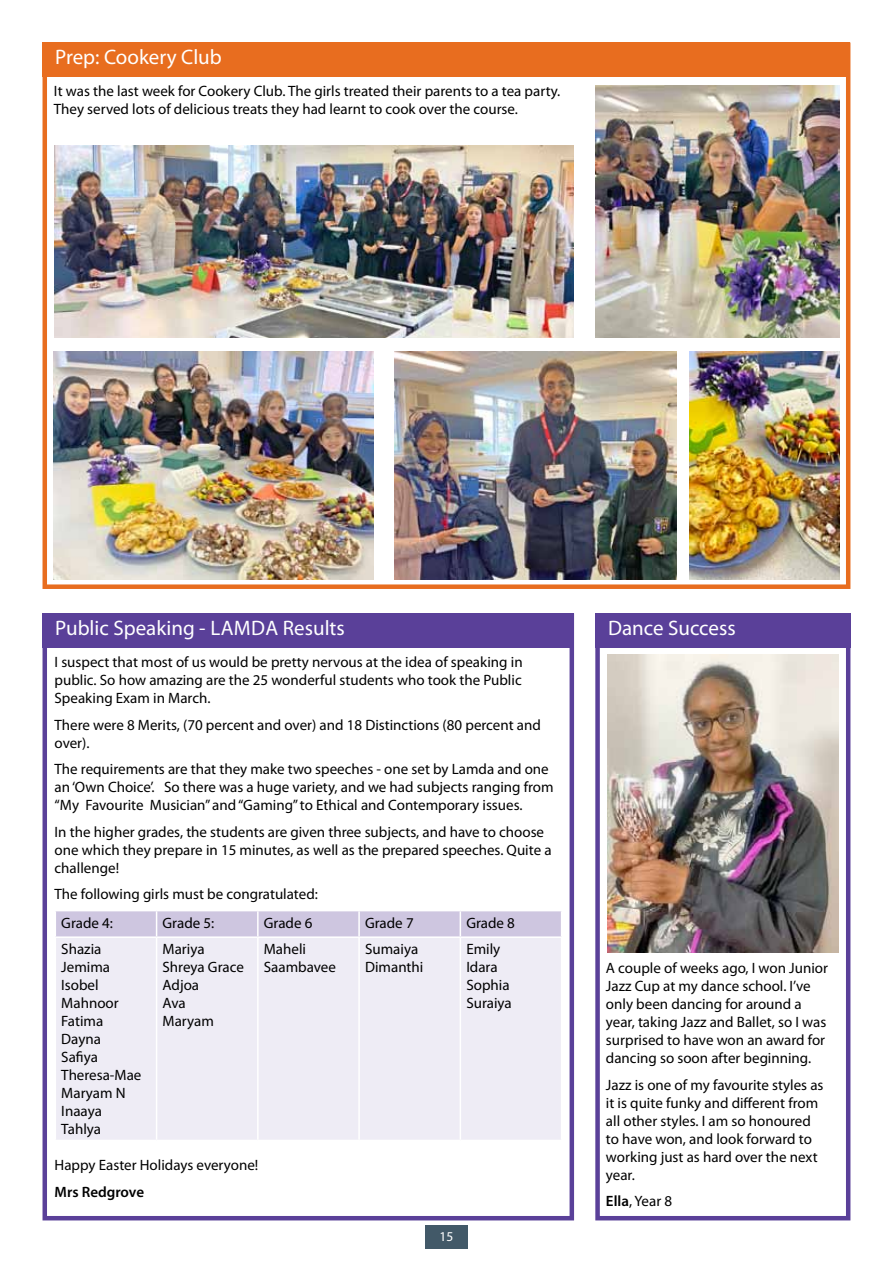
<style>
.page{position:relative;width:893px;height:1263px;background:#fff}
.page>*{position:absolute;margin:0;border:0;box-sizing:border-box;transform-origin:0 0}
.t1{font:21px "Myriad Pro";color:#fff}
.t2{font:15px/18px "Myriad Pro";color:#000}
.t3{font:600 15px "Myriad Pro";color:#000}
.t4{font:13.5px "Myriad Pro";color:#fff}
.s1{font-weight:600}
</style>
<div class="page">
<div style="left:425px;top:1226px;width:43px;height:23px;background:#425968"></div>
<div style="left:43px;top:43px;width:807px;height:546px;border:5px solid #e86d1f"></div>
<div style="left:43px;top:43px;width:807px;height:34px;background:#e86d1f"></div>
<img style="left:595px;top:85px;width:244px;height:252px">
<img style="left:55px;top:146px;width:518px;height:191px">
<img style="left:394px;top:352px;width:282px;height:227px">
<img style="left:690px;top:352px;width:149px;height:227px">
<img style="left:54px;top:352px;width:319px;height:227px">
<div style="left:43px;top:613px;width:531px;height:607px;border:5px solid #5a4099"></div>
<div style="left:43px;top:613px;width:531px;height:34px;background:#5a4099"></div>
<div style="left:56px;top:938px;width:505px;height:202px;background:#eeecf5"></div>
<div style="left:56px;top:911px;width:505px;height:25px;background:#cec6e0"></div>
<hr style="left:156px;top:938px;width:1px;height:202px;background:#fff">
<hr style="left:257px;top:938px;width:2px;height:202px;background:#fff">
<hr style="left:358px;top:938px;width:2px;height:202px;background:#fff">
<hr style="left:460px;top:938px;width:1px;height:202px;background:#fff">
<div style="left:595px;top:613px;width:255px;height:607px;border:5px solid #5a4099"></div>
<div style="left:595px;top:613px;width:255px;height:34px;background:#5a4099"></div>
<img style="left:607px;top:655px;width:232px;height:297px">
<h1 class="t1" style="left:55px;top:49px;width:168px">Prep: Cookery Club</h1>
<p class="t2" style="left:54px;top:84px;width:508px">It was the last week for Cookery Club. The girls treated their parents to a tea party.<br>They served lots of delicious treats they had learnt to cook over the course.</p>
<h1 class="t1" style="left:55px;top:620px;width:291px">Public Speaking - LAMDA Results</h1>
<p class="t2" style="left:55px;top:654px;width:470px;text-align:justify">I suspect that most of us would be pretty nervous at the idea of speaking in public. So how amazing are the 25 wonderful students who took the Public Speaking Exam in March.</p>
<p class="t2" style="left:55px;top:717px;width:488px">There were 8 Merits, (70 percent and over) and 18 Distinctions (80 percent and over).</p>
<p class="t2" style="left:55px;top:761px;width:501px">The requirements are that they make two speeches - one set by Lamda and one an ‘Own Choice’. So there was a huge variety, and we had subjects ranging from “My Favourite Musician” and “Gaming” to Ethical and Contemporary issues.</p>
<p class="t2" style="left:55px;top:824px;width:498px">In the higher grades, the students are given three subjects, and have to choose one which they prepare in 15 minutes, as well as the prepared speeches. Quite a challenge!</p>
<p class="t2" style="left:61px;top:881px;width:258px;line-height:28.7px;text-indent:-7px">The following girls must be congratulated:<br>Grade 4:</p>
<p class="t2" style="left:163px;top:915px;width:53px">Grade 5:</p>
<p class="t2" style="left:264px;top:915px;width:50px">Grade 6</p>
<p class="t2" style="left:365px;top:915px;width:50px">Grade 7</p>
<p class="t2" style="left:466px;top:915px;width:50px">Grade 8</p>
<p class="t2" style="left:61px;top:942px;width:82px">Shazia<br>Jemima<br>Isobel<br>Mahnoor<br>Fatima<br>Dayna<br>Safiya<br>Theresa-Mae<br>Maryam N<br>Inaaya<br>Tahlya</p>
<p class="t2" style="left:163px;top:942px;width:83px">Mariya<br>Shreya Grace<br>Adjoa<br>Ava<br>Maryam</p>
<p class="t2" style="left:264px;top:942px;width:74px">Maheli<br>Saambavee</p>
<p class="t2" style="left:365px;top:942px;width:60px">Sumaiya<br>Dimanthi</p>
<p class="t2" style="left:466px;top:942px;width:47px">Emily<br>Idara<br>Sophia<br>Suraiya</p>
<p class="t2" style="left:55px;top:1157px;width:205px">Happy Easter Holidays everyone!</p>
<p class="t3" style="left:55px;top:1186px;width:91px">Mrs Redgrove</p>
<p class="t4" style="left:440px;top:1231px;width:15px">15</p>
<h1 class="t1" style="left:608px;top:620px;width:129px">Dance Success</h1>
<p class="t2" style="left:606px;top:961px;width:224px">A couple of weeks ago, I won Junior<br>Jazz Cup at my dance school. I’ve only been dancing for around a year, taking Jazz and Ballet, so I was surprised to have won an award for dancing so soon after beginning.</p>
<p class="t2" style="left:606px;top:1077px;width:219px">Jazz is one of my favourite styles as it is quite funky and different from all other styles. I am so honoured to have won, and look forward to working just as hard over the next year.</p>
<p class="t2" style="left:606px;top:1194px;width:68px"><span class="s1">Ella</span>, Year 8</p>
</div>
